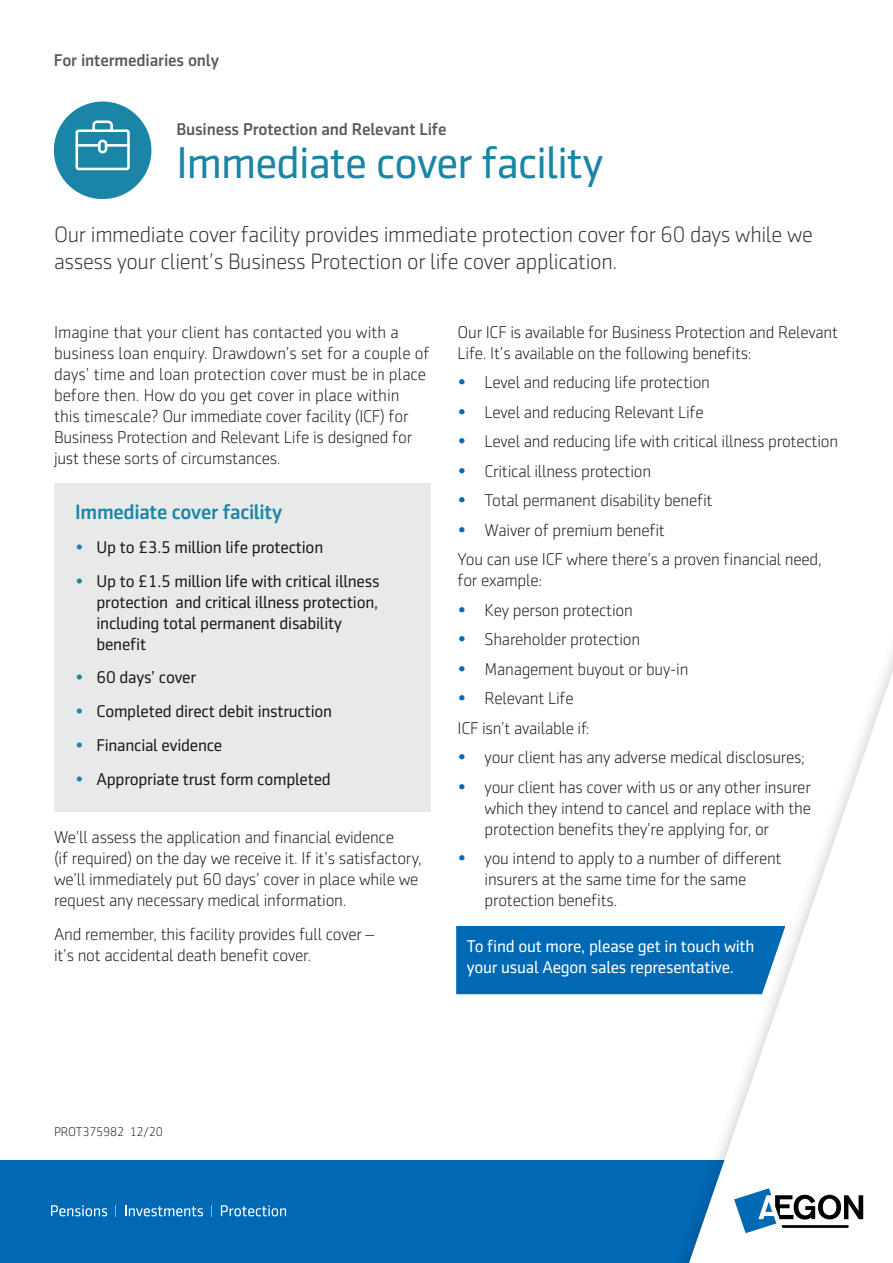
<style>
.page{position:relative;width:893px;height:1263px;background:#fff}
.page>*{position:absolute;margin:0;border:0;box-sizing:border-box;transform-origin:0 0}
.t1{font:45px "Sentico Sans DT";letter-spacing:-.02em;color:#1a85a7}
.t2{font:300 22.5px/27px "Sentico Sans DT";letter-spacing:-.015em;color:#373636}
.t3{font:500 21px "Sentico Sans DT";letter-spacing:-.015em;color:#1a85a7}
.t4{font:300 17.25px/21px "Sentico Sans DT";letter-spacing:-.015em;color:#1d1d1d}
.t5{font:17.25px/21px "Sentico Sans DT";letter-spacing:-.015em;color:#1d1d1d}
.t6{font:17.25px/21px "Sentico Sans DT";letter-spacing:-.015em;color:#fff}
.t7{font:500 17.25px "Sentico Sans DT";letter-spacing:-.01em;color:#5a5a59}
.t8{font:300 12.75px "Sentico Sans DT";letter-spacing:-.015em;color:#1d1d1d}
.s1{color:#1a85a7}
.s2{font-weight:700;font-size:18px;color:#0069b4}
</style>
<div class="page">
<div style="left:54px;top:102px;width:97px;height:97px;background:#1a85a7;border-radius:50%"></div>
<svg style="left:75px;top:120px;width:55px;height:51px"></svg>
<div style="left:54px;top:483px;width:377px;height:328px;background:#e8e9e9"></div>
<div style="left:0;top:1161px;width:893px;height:102px;background:#0069b4"></div>
<svg style="left:51px;top:1205px;width:56px;height:11px"></svg>
<svg style="left:125px;top:1205px;width:78px;height:11px"></svg>
<svg style="left:221px;top:1205px;width:65px;height:11px"></svg>
<div style="left:670px;top:622px;width:223px;height:641px;background:#000;opacity:.2"></div>
<svg style="left:689px;top:671px;width:204px;height:592px"></svg>
<svg style="left:734px;top:1188px;width:129px;height:45px"></svg>
<div style="left:456px;top:926px;width:329px;height:68px;background:#0069b4"></div>
<p class="t7" style="left:54px;top:51px;width:167px">For intermediaries only</p>
<p class="t7" style="left:176px;top:120px;width:272px">Business Protection and Relevant Life</p>
<h1 class="t1" style="left:176px;top:138px;width:428px">Immediate cover facility</h1>
<h2 class="t2" style="left:54px;top:221px;width:760px">Our immediate cover facility provides immediate protection cover for 60 days while we assess your client’s Business Protection or life cover application.</h2>
<p class="t4" style="left:54px;top:321px;width:377px">Imagine that your client has contacted you with a business loan enquiry. Drawdown’s set for a couple of days’ time and loan protection cover must be in place before then. How do you get cover in place within this timescale? Our immediate cover facility (ICF) for Business Protection and Relevant Life is designed for just these sorts of circumstances.</p>
<p class="t3" style="left:75px;top:500px;width:209px">Immediate cover facility</p>
<p class="t5" style="left:75px;top:536px;width:250px"><span class="s1">•</span> Up to £3.5 million life protection</p>
<p class="t5" style="left:97px;top:570px;width:284px;text-indent:-21px"><span class="s1">•</span> Up to £1.5 million life with critical illness protection and critical illness protection, including total permanent disability benefit</p>
<p class="t5" style="left:75px;top:667px;width:122px"><span class="s1">•</span> 60 days’ cover</p>
<p class="t5" style="left:75px;top:701px;width:258px"><span class="s1">•</span> Completed direct debit instruction</p>
<p class="t5" style="left:75px;top:734px;width:148px"><span class="s1">•</span> Financial evidence</p>
<p class="t5" style="left:75px;top:768px;width:257px"><span class="s1">•</span> Appropriate trust form completed</p>
<p class="t4" style="left:54px;top:827px;width:369px">We’ll assess the application and financial evidence<br>(if required) on the day we receive it. If it’s satisfactory, we’ll immediately put 60 days’ cover in place while we request any necessary medical information.</p>
<p class="t4" style="left:54px;top:923px;width:322px">And remember, this facility provides full cover – it’s not accidental death benefit cover.</p>
<p class="t4" style="left:458px;top:321px;width:382px">Our ICF is available for Business Protection and Relevant<br>Life. It’s available on the following benefits:</p>
<p class="t4" style="left:458px;top:372px;width:254px"><span class="s2">•</span> Level and reducing life protection</p>
<p class="t4" style="left:458px;top:401px;width:248px"><span class="s2">•</span> Level and reducing Relevant Life</p>
<p class="t4" style="left:458px;top:431px;width:382px"><span class="s2">•</span> Level and reducing life with critical illness protection</p>
<p class="t4" style="left:458px;top:460px;width:195px"><span class="s2">•</span> Critical illness protection</p>
<p class="t4" style="left:458px;top:490px;width:257px"><span class="s2">•</span> Total permanent disability benefit</p>
<p class="t4" style="left:458px;top:515px;width:366px;line-height:29.5px"><span class="s2">•</span> Waiver of premium benefit<br>You can use ICF where there’s a proven financial need,</p>
<p class="t4" style="left:458px;top:570px;width:86px">for example:</p>
<p class="t4" style="left:458px;top:599px;width:177px"><span class="s2">•</span> Key person protection</p>
<p class="t4" style="left:458px;top:629px;width:184px"><span class="s2">•</span> Shareholder protection</p>
<p class="t4" style="left:458px;top:658px;width:232px"><span class="s2">•</span> Management buyout or buy-in</p>
<p class="t4" style="left:458px;top:684px;width:134px;line-height:29.5px"><span class="s2">•</span> Relevant Life<br>ICF isn’t available if:</p>
<p class="t4" style="left:458px;top:747px;width:349px"><span class="s2">•</span> your client has any adverse medical disclosures;</p>
<p class="t4" style="left:485px;top:776px;width:328px;text-align:justify;text-indent:-27px"><span class="s2">•</span> your client has cover with us or any other insurer which they intend to cancel and replace with the protection benefits they’re applying for, or</p>
<p class="t4" style="left:485px;top:848px;width:299px;text-indent:-27px"><span class="s2">•</span> you intend to apply to a number of different insurers at the same time for the same protection benefits.</p>
<p class="t6" style="left:467px;top:935px;width:289px">To find out more, please get in touch with your usual Aegon sales representative.</p>
<p class="t8" style="left:54px;top:1125px;width:110px">PROT375982 12/20</p>
</div>
